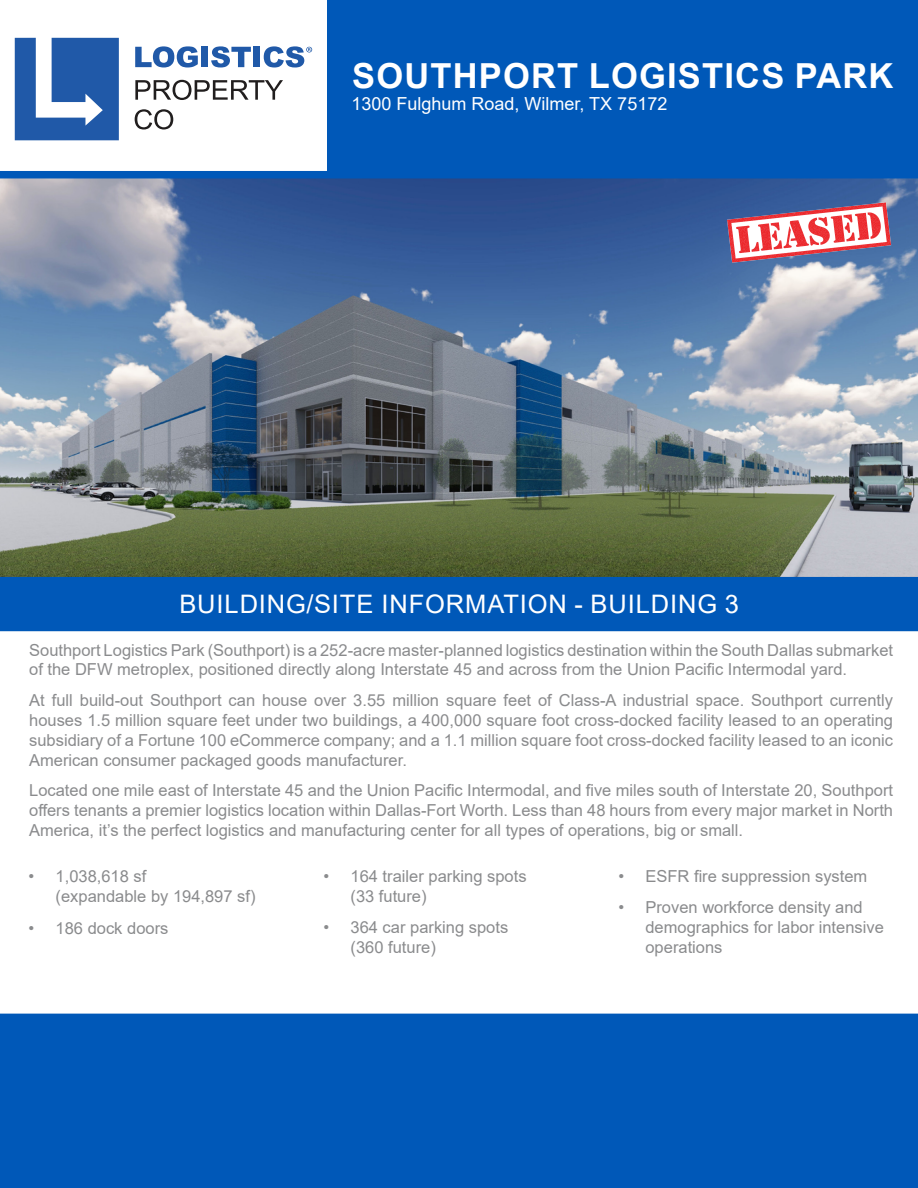
<style>
.page{position:relative;width:918px;height:1188px;background:#fff}
.page>*{position:absolute;margin:0;border:0;box-sizing:border-box;transform-origin:0 0}
.t1{font:700 34.5px "Arial";letter-spacing:.035em;color:#fff}
.t2{font:25.5px "Arial";letter-spacing:.035em;color:#fff}
.White_Paragraph__12p{font:18px "Arial";color:#fff}
.t3{font:16.5px/19.8px "Arial";color:#8a8b8d}
</style>
<div class="page">
<img style="left:0;top:178px;width:918px;height:399px">
<div style="left:328px;top:0;width:590px;height:173px;background:#0058b8"></div>
<div style="left:0;top:171px;width:918px;height:7px;background:#0058b8"></div>
<div style="left:0;top:577px;width:918px;height:7px;background:#0058b8"></div>
<div style="left:0;top:624px;width:918px;height:7px;background:#0058b8"></div>
<div style="left:0;top:581px;width:918px;height:46px;background:#0058b8"></div>
<div style="left:0;top:1014px;width:918px;height:7px;background:#0058b8"></div>
<svg style="left:135px;top:80px;width:148px;height:20px"></svg>
<svg style="left:135px;top:109px;width:38px;height:21px"></svg>
<svg style="left:135px;top:46px;width:63px;height:22px"></svg>
<div style="left:202px;top:47px;width:6px;height:20px;background:#2059a8"></div>
<svg style="left:211px;top:46px;width:40px;height:22px"></svg>
<div style="left:254px;top:47px;width:6px;height:20px;background:#2059a8"></div>
<svg style="left:264px;top:46px;width:48px;height:22px"></svg>
<svg style="left:15px;top:38px;width:104px;height:102px"></svg>
<img style="left:724px;top:178px;width:170px;height:114px">
<div style="left:0;top:1017px;width:918px;height:171px;background:#0058b8"></div>
<p class="t1" style="left:352px;top:52px;width:543px">SOUTHPORT LOGISTICS PARK</p>
<p class="White_Paragraph__12p" style="left:352px;top:91px;width:317px">1300 Fulghum Road, Wilmer, TX 75172</p>
<p class="t2" style="left:179px;top:587px;width:561px">BUILDING/SITE INFORMATION - BUILDING 3</p>
<p class="t3" style="left:29px;top:640px;width:865px">Southport Logistics Park (Southport) is a 252-acre master-planned logistics destination within the South Dallas submarket of the DFW metroplex, positioned directly along Interstate 45 and across from the Union Pacific Intermodal yard.</p>
<p class="t3" style="left:29px;top:690px;width:865px;text-align:justify">At full build-out Southport can house over 3.55 million square feet of Class-A industrial space. Southport currently houses 1.5 million square feet under two buildings, a 400,000 square foot cross-docked facility leased to an operating subsidiary of a Fortune 100 eCommerce company; and a 1.1 million square foot cross-docked facility leased to an iconic American consumer packaged goods manufacturer.</p>
<p class="t3" style="left:29px;top:780px;width:865px;text-align:justify">Located one mile east of Interstate 45 and the Union Pacific Intermodal, and five miles south of Interstate 20, Southport offers tenants a premier logistics location within Dallas-Fort Worth. Less than 48 hours from every major market in North America, it’s the perfect logistics and manufacturing center for all types of operations, big or small.</p>
<p class="t3" style="left:56px;top:867px;width:201px;text-indent:-27px">• 1,038,618 sf<br>(expandable by 194,897 sf)</p>
<p class="t3" style="left:29px;top:918px;width:141px">• 186 dock doors</p>
<p class="t3" style="left:351px;top:867px;width:178px;text-indent:-27px">• 164 trailer parking spots (33 future)</p>
<p class="t3" style="left:351px;top:917px;width:159px;text-indent:-27px">• 364 car parking spots (360 future)</p>
<p class="t3" style="left:618px;top:867px;width:250px">• ESFR fire suppression system</p>
<p class="t3" style="left:645px;top:897px;width:240px;text-indent:-27px">• Proven workforce density and demographics for labor intensive operations</p>
</div>
